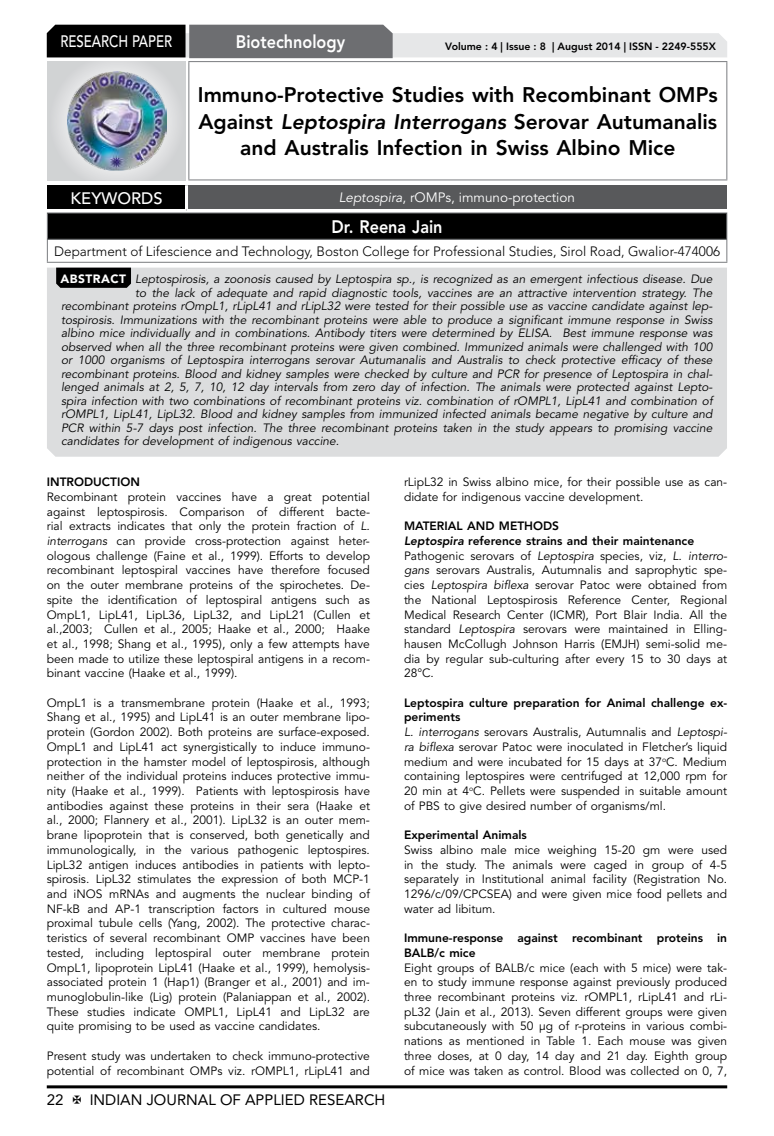
<style>
.page{position:relative;width:774px;height:1136px;background:#fff}
.page>*{position:absolute;margin:0;border:0;box-sizing:border-box;transform-origin:0 0}
.t1{font:800 21px/26.2px "Avenir LT Std";color:#000;text-align:center}
.t2{font:800 18px "Avenir LT Std";color:#fff;scale:.9 1}
.t3{font:500 16.5px "Avenir LT Std";color:#fff;scale:.8 1}
.t4{font:500 16.5px "Avenir LT Std";color:#fff}
.t5{font:15px "Avenir LT Std";color:#000}
.t6{font:300 13.5px "Avenir LT Std";color:#000}
.t7{font:13.5px "Avenir LT Std";color:#fff}
.t8{font:12px/14.7px "Avenir LT Std";color:#000;text-align:justify}
.t9{font:italic 12px "Avenir LT Std";color:#000}
.t10{font:800 12px/14.7px "Avenir LT Std";color:#000}
.t11{font:800 10.5px "Avenir LT Std";color:#000}
.s1{font-style:italic}
.s2{font-weight:900;font-style:normal;color:#fff}
.s3{font-weight:800}
.s4{font-weight:800;font-style:italic}
</style>
<div class="page">
<hr style="left:47px;top:1085px;width:680px;height:3px;background:#000">
<div style="left:48px;top:62px;width:137px;height:118px;background:linear-gradient(to right,#d9dadb,#d9dadb)"></div>
<img style="left:68px;top:71px;width:99px;height:100px">
<svg style="left:47px;top:25px;width:680px;height:33px;background:#979899"></svg>
<hr style="left:188px;top:61px;width:539px;height:1px;background:#808285">
<hr style="left:188px;top:62px;width:1px;height:117px;background:#808285">
<hr style="left:726px;top:62px;width:1px;height:117px;background:#808285">
<hr style="left:188px;top:179px;width:539px;height:1px;background:#808285">
<div style="left:47px;top:213px;width:680px;height:26px;background:#000"></div>
<hr style="left:47px;top:212px;width:680px;height:1px;background:#808285">
<hr style="left:47px;top:239px;width:680px;height:1px;background:#808285">
<svg style="left:47px;top:213px;width:1px;height:49px"></svg>
<svg style="left:726px;top:213px;width:1px;height:49px"></svg>
<hr style="left:47px;top:262px;width:680px;height:1px;background:#808285">
<div style="left:47px;top:185px;width:139px;height:25px;background:#000"></div>
<div style="left:186px;top:185px;width:541px;height:25px;background:#58595b"></div>
<hr style="left:185px;top:185px;width:3px;height:24px;background:#fff">
<hr style="left:47px;top:209px;width:139px;height:3px;background:#fff">
<hr style="left:186px;top:209px;width:541px;height:3px;background:#fff">
<div style="left:47px;top:267px;width:680px;height:189px;background:#dcddde"></div>
<svg style="left:56px;top:267px;width:75px;height:21px;background:#0b0b0b"></svg>
<h3 class="t3" style="left:60px;top:32px;width:139px">RESEARCH PAPER</h3>
<h2 class="t2" style="left:236px;top:31px;width:123px">Biotechnology</h2>
<p class="t11" style="left:445px;top:41px;width:272px">Volume : 4 | Issue : 8 | August 2014 | ISSN - 2249-555X</p>
<h1 class="t1" style="left:198px;top:82px;width:521px">Immuno-Protective Studies with Recombinant OMPs<br>Against <span class="s1">Leptospira Interrogans</span> Serovar Autumanalis and Australis Infection in Swiss Albino Mice</h1>
<h3 class="t4" style="left:71px;top:189px;width:94px">KEYWORDS</h3>
<p class="t7" style="left:339px;top:189px;width:238px"><span class="s1">Leptospira</span>, rOMPs, immuno-protection</p>
<h2 class="t2" style="left:332px;top:216px;width:125px">Dr. Reena Jain</h2>
<p class="t6" style="left:54px;top:243px;width:667px">Department of Lifescience and Technology, Boston College for Professional Studies, Sirol Road, Gwalior-474006</p>
<p class="t9" style="left:60px;top:272px;width:654px"><span class="s2">ABSTRACT</span> Leptospirosis, a zoonosis caused by Leptospira sp., is recognized as an emergent infectious disease. Due</p>
<p class="t9" style="left:135px;top:285px;width:579px">to the lack of adequate and rapid diagnostic tools, vaccines are an attractive intervention strategy. The</p>
<p class="t9" style="left:61px;top:299px;width:653px">recombinant proteins rOmpL1, rLipL41 and rLipL32 were tested for their possible use as vaccine candidate against lep-</p>
<p class="t9" style="left:61px;top:312px;width:653px">tospirosis. Immunizations with the recombinant proteins were able to produce a significant immune response in Swiss</p>
<p class="t9" style="left:61px;top:326px;width:653px">albino mice individually and in combinations. Antibody titers were determined by ELISA. Best immune response was</p>
<p class="t9" style="left:61px;top:339px;width:653px">observed when all the three recombinant proteins were given combined. Immunized animals were challenged with 100</p>
<p class="t9" style="left:61px;top:353px;width:653px">or 1000 organisms of Leptospira interrogans serovar Autumanalis and Australis to check protective efficacy of these</p>
<p class="t9" style="left:61px;top:366px;width:653px">recombinant proteins. Blood and kidney samples were checked by culture and PCR for presence of Leptospira in chal-</p>
<p class="t9" style="left:61px;top:380px;width:653px">lenged animals at 2, 5, 7, 10, 12 day intervals from zero day of infection. The animals were protected against Lepto-</p>
<p class="t9" style="left:61px;top:393px;width:653px">spira infection with two combinations of recombinant proteins viz. combination of rOMPL1, LipL41 and combination of</p>
<p class="t9" style="left:61px;top:407px;width:653px">rOMPL1, LipL41, LipL32. Blood and kidney samples from immunized infected animals became negative by culture and</p>
<p class="t9" style="left:61px;top:420px;width:653px">PCR within 5-7 days post infection. The three recombinant proteins taken in the study appears to promising vaccine</p>
<p class="t9" style="left:61px;top:434px;width:280px">candidates for development of indigenous vaccine.</p>
<p class="t10" style="left:47px;top:474px;width:95px">INTRODUCTION</p>
<p class="t8" style="left:47px;top:489px;width:325px">Recombinant protein vaccines have a great potential against leptospirosis. Comparison of different bacte&shy;rial extracts indicates that only the protein fraction of <span class="s1">L. interrogans</span> can provide cross-protection against heter&shy;ologous challenge (Faine et al., 1999). Efforts to develop recombinant leptospiral vaccines have therefore focused on the outer membrane proteins of the spirochetes. De&shy;spite the identification of leptospiral antigens such as OmpL1, LipL41, LipL36, LipL32, and LipL21 (Cullen et al.,2003; Cullen et al., 2005; Haake et al., 2000; Haake et al., 1998; Shang et al., 1995), only a few attempts have been made to utilize these leptospiral antigens in a recom&shy;binant vaccine (Haake et al., 1999).</p>
<p class="t8" style="left:47px;top:695px;width:325px">OmpL1 is a transmembrane protein (Haake et al., 1993; Shang et al., 1995) and LipL41 is an outer membrane lipo&shy;protein (Gordon 2002). Both proteins are surface-exposed.<br>OmpL1 and LipL41 act synergistically to induce immuno&shy;protection in the hamster model of leptospirosis, although neither of the individual proteins induces protective immu&shy;nity (Haake et al., 1999). Patients with leptospirosis have antibodies against these proteins in their sera (Haake et al., 2000; Flannery et al., 2001). LipL32 is an outer mem&shy;brane lipoprotein that is conserved, both genetically and immunologically, in the various pathogenic leptospires.<br>LipL32 antigen induces antibodies in patients with lepto&shy;spirosis. LipL32 stimulates the expression of both MCP-1 and iNOS mRNAs and augments the nuclear binding of NF-kB and AP-1 transcription factors in cultured mouse proximal tubule cells (Yang, 2002). The protective charac&shy;teristics of several recombinant OMP vaccines have been tested, including leptospiral outer membrane protein OmpL1, lipoprotein LipL41 (Haake et al., 1999), hemolysis&shy;associated protein 1 (Hap1) (Branger et al., 2001) and im&shy;munoglobulin-like (Lig) protein (Palaniappan et al., 2002).<br>These studies indicate OMPL1, LipL41 and LipL32 are quite promising to be used as vaccine candidates.</p>
<p class="t8" style="left:47px;top:1048px;width:325px">Present study was undertaken to check immuno-protective potential of recombinant OMPs viz. rOMPL1, rLipL41 and</p>
<p class="t8" style="left:404px;top:475px;width:325px">rLipL32 in Swiss albino mice, for their possible use as can&shy;didate for indigenous vaccine development.</p>
<p class="t8" style="left:404px;top:519px;width:325px;text-align:left"><span class="s3">MATERIAL AND METHODS<br></span><span class="s4">Leptospira</span> <span class="s3">reference strains and their maintenance </span>Pathogenic serovars of <span class="s1">Leptospira</span> species, viz, <span class="s1">L. interro&shy;gans</span> serovars Australis, Autumnalis and saprophytic spe&shy;cies <span class="s1">Leptospira biflexa</span> serovar Patoc were obtained from the National Leptospirosis Reference Center, Regional Medical Research Center (ICMR), Port Blair India. All the standard <span class="s1">Leptospira</span> serovars were maintained in Elling&shy;hausen McCollugh Johnson Harris (EMJH) semi-solid me&shy;dia by regular sub-culturing after every 15 to 30 days at 28°C.</p>
<p class="t8" style="left:404px;top:695px;width:325px;text-align:left"><span class="s3">Leptospira culture preparation for Animal challenge ex&shy;periments<br></span><span class="s1">L. interrogans</span> serovars Australis, Autumnalis and <span class="s1">Leptospi&shy;ra biflexa</span> serovar Patoc were inoculated in Fletcher’s liquid medium and were incubated for 15 days at 37<sup>o</sup>C. Medium containing leptospires were centrifuged at 12,000 rpm for 20 min at 4<sup>o</sup>C. Pellets were suspended in suitable amount of PBS to give desired number of organisms/ml.</p>
<p class="t10" style="left:404px;top:827px;width:124px">Experimental Animals</p>
<p class="t8" style="left:404px;top:842px;width:325px">Swiss albino male mice weighing 15-20 gm were used in the study. The animals were caged in group of 4-5 separately in Institutional animal facility (Registration No.<br>1296/c/09/CPCSEA) and were given mice food pellets and water ad libitum.</p>
<p class="t10" style="left:404px;top:930px;width:325px">Immune-response against recombinant proteins in<br>BALB/c mice</p>
<p class="t8" style="left:404px;top:960px;width:325px">Eight groups of BALB/c mice (each with 5 mice) were tak&shy;en to study immune response against previously produced three recombinant proteins viz. rOMPL1, rLipL41 and rLi&shy;pL32 (Jain et al., 2013). Seven different groups were given subcutaneously with 50 μg of r-proteins in various combi&shy;nations as mentioned in Table 1. Each mouse was given three doses, at 0 day, 14 day and 21 day. Eighth group of mice was taken as control. Blood was collected on 0, 7,</p>
<p class="t5" style="left:47px;top:1090px;width:18px">22</p>
<p class="t5" style="left:90px;top:1090px;width:297px">INDIAN JOURNAL OF APPLIED RESEARCH</p>
</div>
